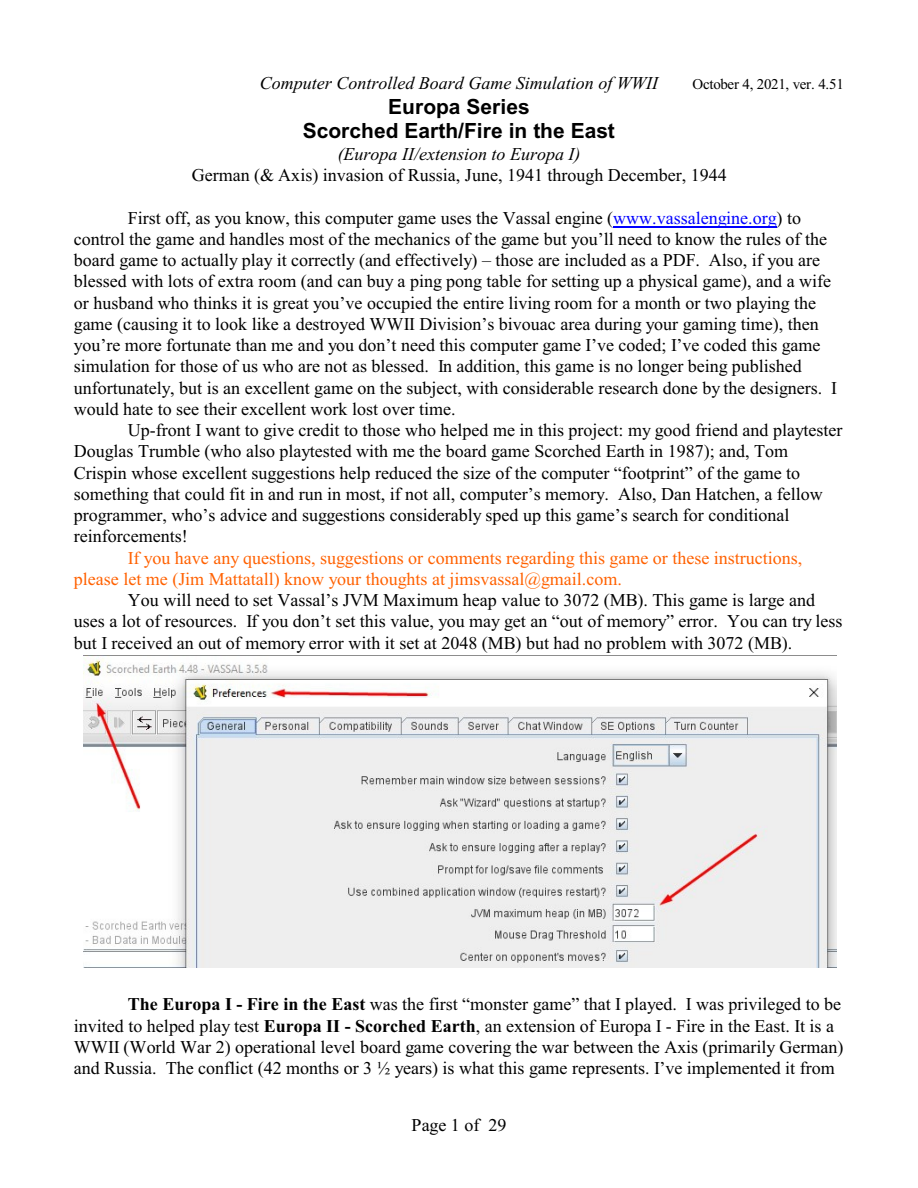
<style>
.page{position:relative;width:918px;height:1188px;background:#fff}
.page>*{position:absolute;margin:0;border:0;box-sizing:border-box;transform-origin:0 0}
.t1{font:700 21px/24.9px "Arial";color:#000;text-align:center}
.t2{font:18px/21.3px "Times New Roman";color:#000}
.t3{font:18px/21.3px "Times New Roman";color:#ff6100}
.t4{font:italic 18px "Times New Roman";color:#000}
.t5{font:15px "Times New Roman";letter-spacing:-.02em;color:#000}
.s1{color:#00f}
.s2{font-weight:700}
</style>
<div class="page">
<img style="left:83px;top:656px;width:753px;height:312px">
<hr style="left:613px;top:226px;width:164px;height:2px;background:#00f">
<p class="t4" style="left:260px;top:77px;width:400px">Computer Controlled Board Game Simulation of WWII</p>
<p class="t5" style="left:693px;top:79px;width:153px">October 4, 2021, ver. 4.51</p>
<p class="t1" style="left:303px;top:96px;width:314px">Europa Series<br>Scorched Earth/Fire in the East</p>
<p class="t4" style="left:338px;top:148px;width:244px">(Europa II/extension to Europa I)</p>
<p class="t2" style="left:192px;top:166px;width:537px">German (&amp; Axis) invasion of Russia, June, 1941 through December, 1944</p>
<p class="t2" style="left:74px;top:209px;width:765px;text-indent:54px">First off, as you know, this computer game uses the Vassal engine (<span class="s1">www.vassalengine.org</span>) to control the game and handles most of the mechanics of the game but you’ll need to know the rules of the board game to actually play it correctly (and effectively) – those are included as a PDF. Also, if you are blessed with lots of extra room (and can buy a ping pong table for setting up a physical game), and a wife or husband who thinks it is great you’ve occupied the entire living room for a month or two playing the game (causing it to look like a destroyed WWII Division’s bivouac area during your gaming time), then you’re more fortunate than me and you don’t need this computer game I’ve coded; I’ve coded this game simulation for those of us who are not as blessed. In addition, this game is no longer being published unfortunately, but is an excellent game on the subject, with considerable research done by the designers. I would hate to see their excellent work lost over time.</p>
<p class="t2" style="left:74px;top:421px;width:770px;text-indent:54px">Up-front I want to give credit to those who helped me in this project: my good friend and playtester Douglas Trumble (who also playtested with me the board game Scorched Earth in 1987); and, Tom Crispin whose excellent suggestions help reduced the size of the computer “footprint” of the game to something that could fit in and run in most, if not all, computer’s memory. Also, Dan Hatchen, a fellow programmer, who’s advice and suggestions considerably sped up this game’s search for conditional reinforcements!</p>
<p class="t3" style="left:74px;top:549px;width:730px;text-indent:54px">If you have any questions, suggestions or comments regarding this game or these instructions, please let me (Jim Mattatall) know your thoughts at jimsvassal@gmail.com.</p>
<p class="t2" style="left:74px;top:591px;width:770px;text-indent:54px">You will need to set Vassal’s JVM Maximum heap value to 3072 (MB). This game is large and uses a lot of resources. If you don’t set this value, you may get an “out of memory” error. You can try less but I received an out of memory error with it set at 2048 (MB) but had no problem with 3072 (MB).</p>
<p class="t2" style="left:74px;top:995px;width:771px;text-indent:54px"><span class="s2">The Europa I - Fire in the East</span> was the first “monster game” that I played. I was privileged to be invited to helped play test <span class="s2">Europa II - Scorched Earth</span>, an extension of Europa I - Fire in the East. It is a WWII (World War 2) operational level board game covering the war between the Axis (primarily German) and Russia. The conflict (42 months or 3 ½ years) is what this game represents. I’ve implemented it from</p>
<p class="t2" style="left:412px;top:1116px;width:96px">Page 1 of 29</p>
</div>
